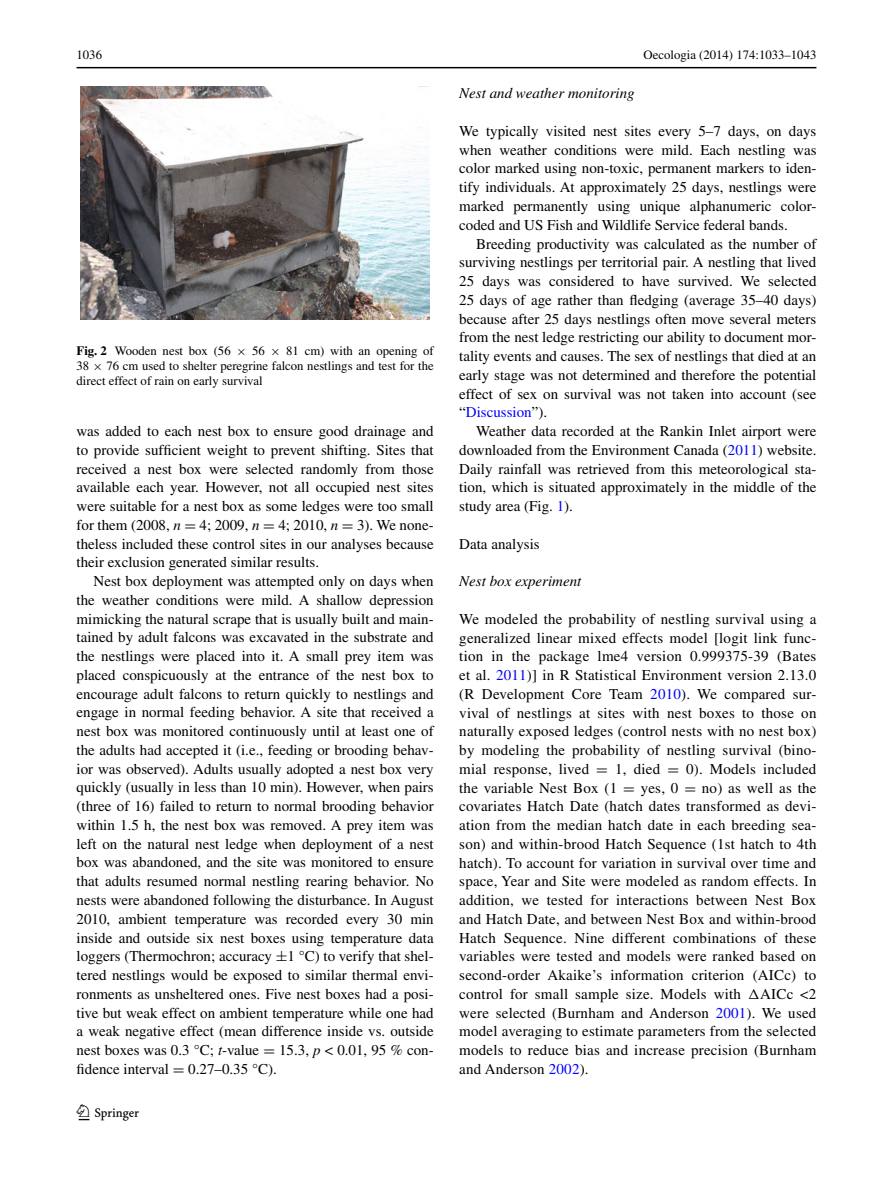
<style>
.page{position:relative;width:893px;height:1187px;background:#fff}
.page>*{position:absolute;margin:0;border:0;box-sizing:border-box;transform-origin:0 0}
.t1{font:22.5px "Springnew";color:#000}
.t2{font:15px/18.8px "Times";color:#000;text-align:justify}
.t3{font:italic 15px "Times";color:#000}
.t4{font:12.75px/15px "Times";color:#000;text-align:justify}
.s1{font-weight:700}
.s2{font-family:"MTSY"}
.s3{font-style:italic}
.s4{color:#00f}
.s5{font-family:"MTGU"}
</style>
<div class="page">
<hr style="left:77px;top:67px;width:739px;height:1px;background:#000">
<div style="left:77px;top:87px;width:357px;height:232px;background:linear-gradient(to bottom,#fff,#fff)"></div>
<img style="left:81px;top:87px;width:349px;height:232px">
<p class="t4" style="left:77px;top:48px;width:27px">1036</p>
<p class="t4" style="left:644px;top:48px;width:174px">Oecologia (2014) 174:1033–1043</p>
<p class="t4" style="left:77px;top:343px;width:359px"><span class="s1">Fig. 2</span> Wooden nest box (56 <span class="s2">×</span> 56 <span class="s2">×</span> 81 cm) with an opening of 38 <span class="s2">×</span> 76 cm used to shelter peregrine falcon nestlings and test for the direct effect of rain on early survival</p>
<p class="t2" style="left:77px;top:421px;width:359px">was added to each nest box to ensure good drainage and to provide sufficient weight to prevent shifting. Sites that received a nest box were selected randomly from those available each year. However, not all occupied nest sites were suitable for a nest box as some ledges were too small for them (2008, <span class="s3">n</span> <span class="s2">=</span> 4; 2009, <span class="s3">n</span> <span class="s2">=</span> 4; 2010, <span class="s3">n</span> <span class="s2">=</span> 3). We none&shy;theless included these control sites in our analyses because their exclusion generated similar results.</p>
<p class="t2" style="left:77px;top:571px;width:359px;text-indent:17px">Nest box deployment was attempted only on days when the weather conditions were mild. A shallow depression mimicking the natural scrape that is usually built and main&shy;tained by adult falcons was excavated in the substrate and the nestlings were placed into it. A small prey item was placed conspicuously at the entrance of the nest box to encourage adult falcons to return quickly to nestlings and engage in normal feeding behavior. A site that received a nest box was monitored continuously until at least one of the adults had accepted it (i.e., feeding or brooding behav&shy;ior was observed). Adults usually adopted a nest box very quickly (usually in less than 10 min). However, when pairs (three of 16) failed to return to normal brooding behavior within 1.5 h, the nest box was removed. A prey item was left on the natural nest ledge when deployment of a nest box was abandoned, and the site was monitored to ensure that adults resumed normal nestling rearing behavior. No nests were abandoned following the disturbance. In August 2010, ambient temperature was recorded every 30 min inside and outside six nest boxes using temperature data loggers (Thermochron; accuracy <span class="s2">±</span>1 °C) to verify that shel&shy;tered nestlings would be exposed to similar thermal envi&shy;ronments as unsheltered ones. Five nest boxes had a posi&shy;tive but weak effect on ambient temperature while one had a weak negative effect (mean difference inside vs. outside nest boxes was 0.3 °C; <span class="s3">t</span>-value <span class="s2">=</span> 15.3, <span class="s3">p</span> &lt; 0.01, 95 % con&shy;fidence interval <span class="s2">=</span> 0.27–0.35 °C).</p>
<h1 class="t1" style="left:79px;top:1104px;width:62px">1 3</h1>
<p class="t3" style="left:459px;top:85px;width:177px">Nest and weather monitoring</p>
<p class="t2" style="left:459px;top:121px;width:359px">We typically visited nest sites every 5–7 days, on days when weather conditions were mild. Each nestling was color marked using non-toxic, permanent markers to iden&shy;tify individuals. At approximately 25 days, nestlings were marked permanently using unique alphanumeric color&shy;coded and US Fish and Wildlife Service federal bands.</p>
<p class="t2" style="left:459px;top:234px;width:359px;text-indent:17px">Breeding productivity was calculated as the number of surviving nestlings per territorial pair. A nestling that lived 25 days was considered to have survived. We selected 25 days of age rather than fledging (average 35–40 days) because after 25 days nestlings often move several meters from the nest ledge restricting our ability to document mor&shy;tality events and causes. The sex of nestlings that died at an early stage was not determined and therefore the potential effect of sex on survival was not taken into account (see “<span class="s4">Discussion</span>”).</p>
<p class="t2" style="left:459px;top:421px;width:359px;text-indent:17px">Weather data recorded at the Rankin Inlet airport were downloaded from the Environment Canada (<span class="s4">2011</span>) website.<br>Daily rainfall was retrieved from this meteorological sta&shy;tion, which is situated approximately in the middle of the study area (Fig. <span class="s4">1</span>).</p>
<p class="t2" style="left:459px;top:534px;width:82px">Data analysis</p>
<p class="t3" style="left:459px;top:573px;width:124px">Nest box experiment</p>
<p class="t2" style="left:459px;top:609px;width:359px">We modeled the probability of nestling survival using a generalized linear mixed effects model [logit link func&shy;tion in the package lme4 version 0.999375-39 (Bates et al. <span class="s4">2011</span>)] in R Statistical Environment version 2.13.0 (R Development Core Team <span class="s4">2010</span>). We compared sur&shy;vival of nestlings at sites with nest boxes to those on naturally exposed ledges (control nests with no nest box) by modeling the probability of nestling survival (bino&shy;mial response, lived <span class="s2">=</span> 1, died <span class="s2">=</span> 0). Models included the variable Nest Box (1 <span class="s2">=</span> yes, 0 <span class="s2">=</span> no) as well as the covariates Hatch Date (hatch dates transformed as devi&shy;ation from the median hatch date in each breeding sea&shy;son) and within-brood Hatch Sequence (1st hatch to 4th hatch). To account for variation in survival over time and space, Year and Site were modeled as random effects. In addition, we tested for interactions between Nest Box and Hatch Date, and between Nest Box and within-brood Hatch Sequence. Nine different combinations of these variables were tested and models were ranked based on second-order Akaike’s information criterion (AICc) to control for small sample size. Models with <span class="s5">Δ</span>AICc &lt;2 were selected (Burnham and Anderson <span class="s4">2001</span>). We used model averaging to estimate parameters from the selected models to reduce bias and increase precision (Burnham and Anderson <span class="s4">2002</span>).</p>
</div>
